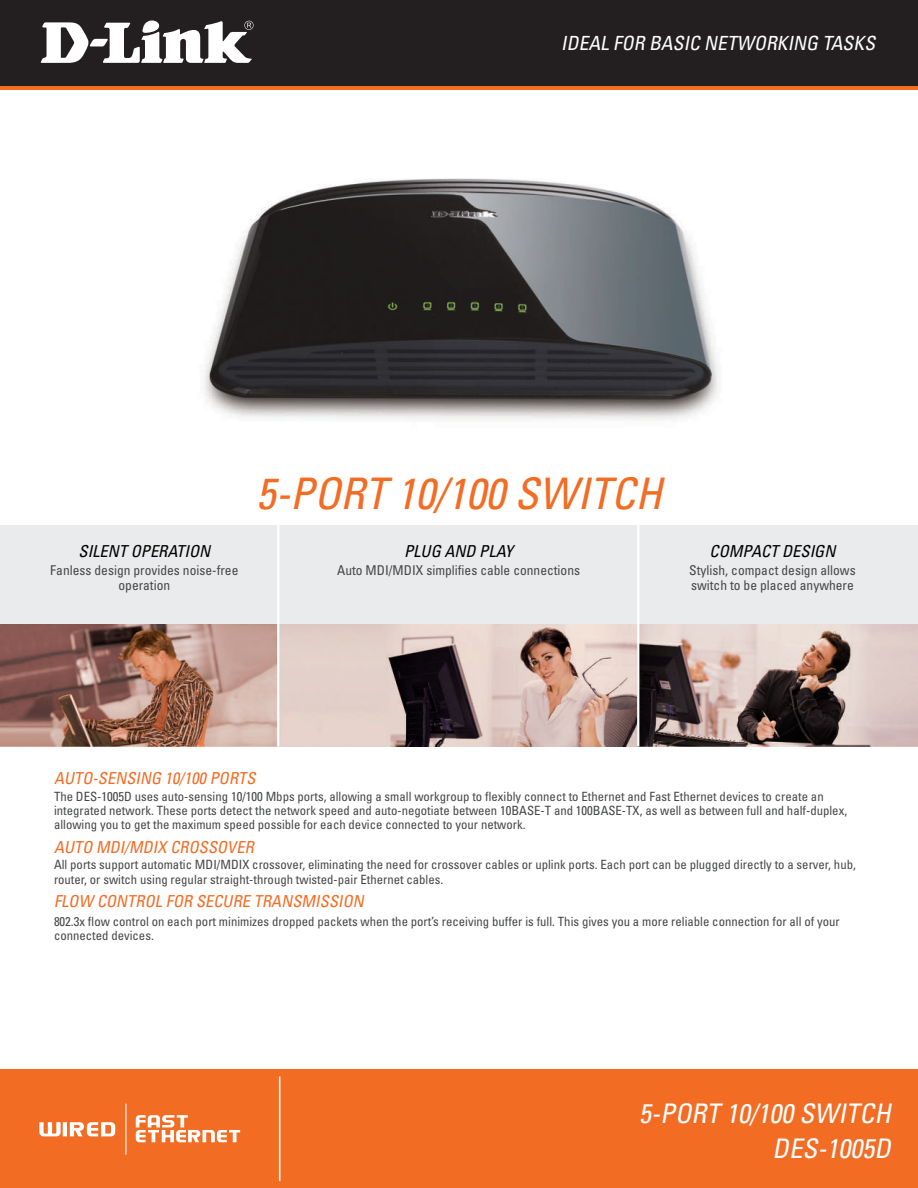
<style>
.page{position:relative;width:918px;height:1188px;background:#fff}
.page>*{position:absolute;margin:0;border:0;box-sizing:border-box;transform-origin:0 0}
.t1{font:italic condensed 43.5px "Univers";color:#f36c24}
.t2{font:italic condensed 27px/34.8px "Univers";color:#fff;text-align:right}
.t3{font:italic condensed 19.5px "Univers";color:#fff}
.t4{font:italic condensed 16.5px "Univers";color:#f36c24}
.t5{font:italic condensed 16.5px "Univers";color:#000}
.t6{font:condensed 13.5px/15px "Univers";color:#454647;text-align:center}
.t7{font:condensed 12.75px/14.2px "Univers";color:#454647}
</style>
<div class="page">
<div style="left:0;top:1070px;width:918px;height:118px;background:#f36c24"></div>
<hr style="left:125px;top:1104px;width:1px;height:50px;background:#fff">
<svg style="left:39px;top:1122px;width:76px;height:14px"></svg>
<svg style="left:136px;top:1115px;width:104px;height:27px"></svg>
<hr style="left:279px;top:1076px;width:1px;height:105px;background:#fff">
<div style="left:0;top:0;width:918px;height:89px;background:linear-gradient(to right,#f36c24,#f36c24)"></div>
<div style="left:0;top:0;width:918px;height:85px;background:#231f20"></div>
<svg style="left:41px;top:20px;width:213px;height:43px"></svg>
<div style="left:0;top:525px;width:918px;height:101px;background:#eaebec"></div>
<hr style="left:277px;top:525px;width:2px;height:99px;background:#fff">
<hr style="left:637px;top:525px;width:2px;height:99px;background:#fff">
<img style="left:0;top:624px;width:918px;height:122px">
<hr style="left:277px;top:624px;width:2px;height:122px;background:#fff">
<hr style="left:637px;top:624px;width:2px;height:122px;background:#fff">
<img style="left:203px;top:178px;width:516px;height:242px">
<h3 class="t3" style="left:561px;top:31px;width:313px">IDEAL FOR BAS IC NETWORKIN G TAS KS</h3>
<p class="t5" style="left:79px;top:541px;width:133px">SILENT OPERATION</p>
<p class="t6" style="left:50px;top:562px;width:190px">Fanless design provides noise-free operation</p>
<h1 class="t1" style="left:256px;top:466px;width:407px">5-PORT 10/100 SWITCH</h1>
<p class="t5" style="left:404px;top:541px;width:110px">PLUG AND PLAY</p>
<p class="t6" style="left:337px;top:562px;width:244px">Auto MDI/MDIX simplifies cable connections</p>
<p class="t5" style="left:710px;top:541px;width:127px">COMPACT DESIGN</p>
<p class="t6" style="left:689px;top:562px;width:168px;text-align:left">Stylish, compact design allows switch to be placed anywhere</p>
<p class="t4" style="left:54px;top:768px;width:55px">AUTO-SENS</p>
<p class="t4" style="left:136px;top:768px;width:120px">IN G 10/100 PORTS</p>
<p class="t7" style="left:54px;top:789px;width:795px">The DES-1005D uses auto-sensing 10/100 Mbps ports, allowing a small workgroup to flexibly connect to Ethernet and Fast Ethernet devices to create an integrated network. These ports detect the network speed and auto-negotiate between 10BASE-T and 100BASE-TX, as well as between full and half-duplex, allowing you to get the maximum speed possible for each device connected to your network.</p>
<p class="t4" style="left:54px;top:837px;width:205px">AUTO MDI/MDIX CROSSOVER</p>
<p class="t7" style="left:54px;top:857px;width:803px">All ports support automatic MDI/MDIX crossover, eliminating the need for crossover cables or uplink ports. Each port can be plugged directly to a server, hub, router, or switch using regular straight-through twisted-pair Ethernet cables.</p>
<p class="t4" style="left:54px;top:891px;width:240px">FLOW CONTROL FOR SECURE TRANSM</p>
<p class="t4" style="left:315px;top:891px;width:47px">ISSION</p>
<p class="t7" style="left:54px;top:914px;width:787px">802.3x flow control on each port minimizes dropped packets when the port’s receiving buffer is full. This gives you a more reliable connection for all of your connected devices.</p>
<h2 class="t2" style="left:639px;top:1095px;width:259px">5-PORT 10/100 SWITCH<br>DES-1005D</h2>
</div>
